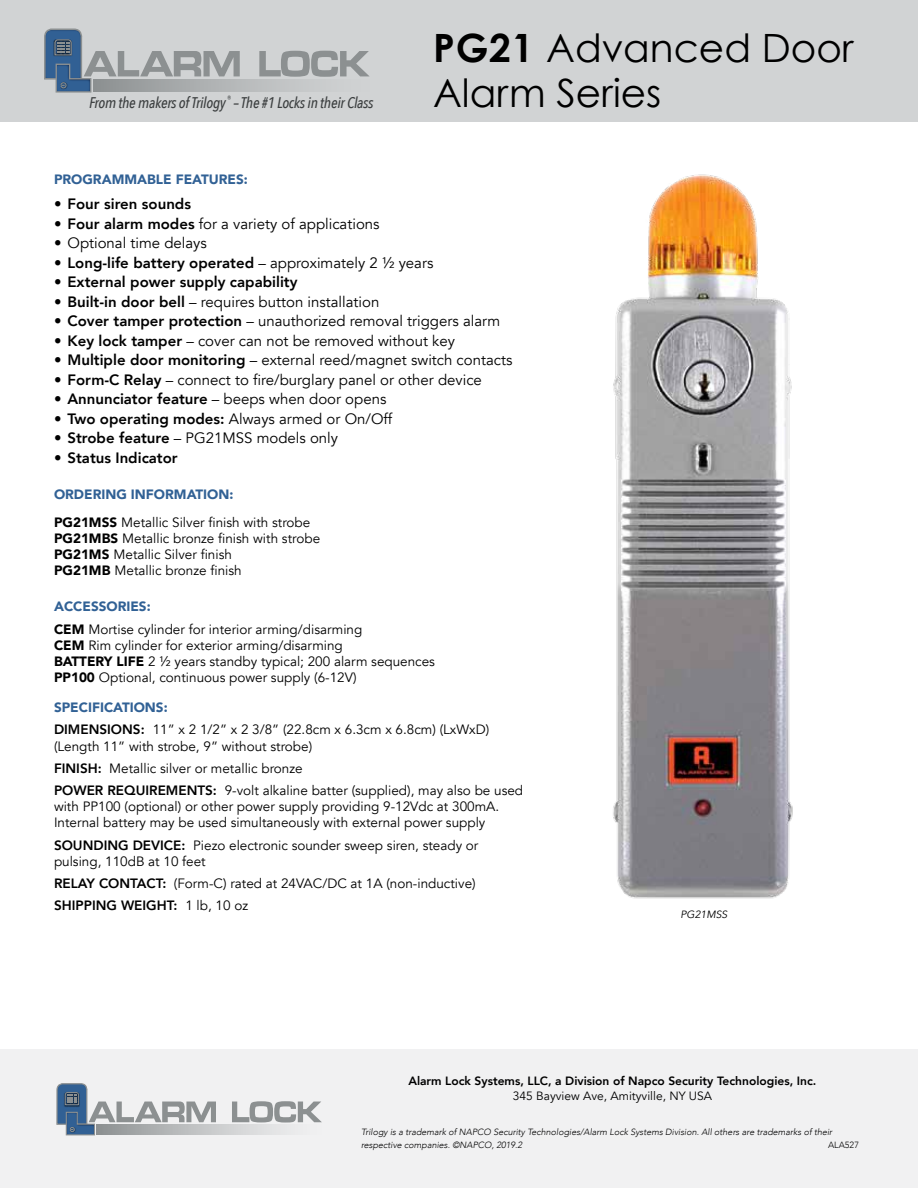
<style>
.page{position:relative;width:918px;height:1188px;background:#fff}
.page>*{position:absolute;margin:0;border:0;box-sizing:border-box;transform-origin:0 0}
.t1{font:39px "Century Gothic";color:#000}
.t2{font:italic 500 15.45px "Avenir Next Condensed";letter-spacing:-.02em;color:#3c3f40}
.t3{font:15px "Avenir";color:#000}
.t4{font:800 15px "Avenir";color:#000}
.t5{font:13.5px/16.2px "Avenir";color:#000}
.t6{font:900 13.5px "Avenir";color:#316195}
.t7{font:800 12px "Avenir";color:#000}
.t8{font:12px "Avenir";color:#000}
.t9{font:italic 10.5px "Avenir";color:#000}
.t10{font:italic 300 9px/12.8px "Avenir";color:#000}
.t11{font:300 9px "Avenir";color:#000}
.s1{font-weight:700}
.s2{font-weight:400}
.s3{font-weight:800}
.s4{font-weight:900;color:#316195}
.s5{font-weight:900}
</style>
<div class="page">
<div style="left:0;top:1049px;width:918px;height:139px;background:#f1f1f2"></div>
<div style="left:0;top:0;width:918px;height:122px;background:#d1d3d4"></div>
<svg style="left:259px;top:51px;width:111px;height:26px"></svg>
<svg style="left:44px;top:28px;width:196px;height:65px"></svg>
<svg style="left:94px;top:80px;width:212px;height:11px;background:#abaeaf"></svg>
<img style="left:613px;top:174px;width:180px;height:725px">
<svg style="left:232px;top:1101px;width:90px;height:22px"></svg>
<svg style="left:56px;top:1083px;width:160px;height:53px"></svg>
<svg style="left:97px;top:1125px;width:186px;height:9px;background:#bcbebf"></svg>
<p class="t2" style="left:89px;top:93px;width:286px">From the makers of Trilogy<sup>®</sup> – The #1 Locks in their Class</p>
<h1 class="t1" style="left:433px;top:24px;width:422px"><span class="s1">PG21</span> Advanced Door</h1>
<h1 class="t1" style="left:433px;top:69px;width:230px">Alarm Series</h1>
<p class="t6" style="left:54px;top:167px;width:195px">PROGRAMMABLE FEATURES:</p>
<p class="t4" style="left:54px;top:192px;width:139px"><span class="s2">•</span> Four siren sounds</p>
<p class="t3" style="left:54px;top:215px;width:327px">• <span class="s3">Four alarm modes</span> for a variety of applications</p>
<p class="t3" style="left:54px;top:234px;width:154px">• Optional time delays</p>
<p class="t4" style="left:54px;top:251px;width:381px"><span class="s2">•</span> Long-life battery operated <span class="s2">– approximately 2 ½ years</span></p>
<p class="t4" style="left:54px;top:270px;width:245px"><span class="s2">•</span> External power supply capability</p>
<p class="t3" style="left:54px;top:293px;width:327px">• <span class="s3">Built-in door bell</span> – requires button installation</p>
<p class="t3" style="left:54px;top:312px;width:448px">• <span class="s3">Cover tamper protection</span> – unauthorized removal triggers alarm</p>
<p class="t3" style="left:54px;top:332px;width:403px">• <span class="s3">Key lock tamper</span> – cover can not be removed without key</p>
<p class="t3" style="left:54px;top:351px;width:460px">• <span class="s3">Multiple door monitoring</span> – external reed/magnet switch contacts</p>
<p class="t3" style="left:54px;top:371px;width:429px">• <span class="s3">Form-C Relay</span> – connect to fire/burglary panel or other device</p>
<p class="t3" style="left:54px;top:390px;width:334px">• <span class="s3">Annunciator feature</span> – beeps when door opens</p>
<p class="t3" style="left:54px;top:410px;width:340px">• <span class="s3">Two operating modes:</span> Always armed or On/Off</p>
<p class="t3" style="left:54px;top:429px;width:286px">• <span class="s3">Strobe feature</span> – PG21MSS models only</p>
<p class="t4" style="left:54px;top:446px;width:125px"><span class="s2">•</span> Status Indicator</p>
<p class="t5" style="left:54px;top:480px;width:258px;line-height:28.2px"><span class="s4">ORDERING INFORMATION:<br></span><span class="s5">PG21MSS</span> Metallic Silver finish with strobe</p>
<p class="t5" style="left:54px;top:531px;width:268px"><span class="s5">PG21MBS</span> Metallic bronze finish with strobe<br><span class="s5">PG21MS</span> Metallic Silver finish<br><span class="s5">PG21MB</span> Metallic bronze finish</p>
<p class="t5" style="left:54px;top:596px;width:310px;line-height:22.2px"><span class="s4">ACCESSORIES:<br></span><span class="s5">CEM</span> Mortise cylinder for interior arming/disarming</p>
<p class="t5" style="left:54px;top:637px;width:383px"><span class="s5">CEM</span> Rim cylinder for exterior arming/disarming<br><span class="s5">BATTERY LIFE</span> 2 ½ years standby typical; 200 alarm sequences<br><span class="s5">PP100</span> Optional, continuous power supply (6-12V)</p>
<p class="t5" style="left:54px;top:697px;width:437px;line-height:22.2px"><span class="s4">SPECIFICATIONS:<br></span><span class="s3">DIMENSIONS:</span> 11” x 2 1/2” x 2 3/8” (22.8cm x 6.3cm x 6.8cm) (LxWxD)</p>
<p class="t5" style="left:54px;top:735px;width:471px;line-height:22.2px">(Length 11” with strobe, 9” without strobe)<br><span class="s3">FINISH:</span> Metallic silver or metallic bronze<br><span class="s3">POWER REQUIREMENTS:</span> 9-volt alkaline batter (supplied), may also be used</p>
<p class="t5" style="left:54px;top:799px;width:447px">with PP100 (optional) or other power supply providing 9-12Vdc at 300mA.<br>Internal battery may be used simultaneously with external power supply</p>
<p class="t5" style="left:54px;top:837px;width:426px"><span class="s3">SOUNDING DEVICE:</span> Piezo electronic sounder sweep siren, steady or pulsing, 110dB at 10 feet</p>
<p class="t5" style="left:54px;top:872px;width:423px;line-height:22.2px"><span class="s3">RELAY CONTACT:</span> (Form-C) rated at 24VAC/DC at 1A (non-inductive)<br><span class="s3">SHIPPING WEIGHT:</span> 1 lb, 10 oz</p>
<p class="t9" style="left:681px;top:908px;width:48px">PG21MSS</p>
<p class="t7" style="left:408px;top:1071px;width:409px">Alarm Lock Systems, LLC, a Division of Napco Security Technologies, Inc.</p>
<p class="t8" style="left:513px;top:1088px;width:201px">345 Bayview Ave, Amityville, NY USA</p>
<p class="t10" style="left:361px;top:1125px;width:473px">Trilogy is a trademark of NAPCO Security Technologies/Alarm Lock Systems Division. All others are trademarks of their respective companies. ©NAPCO, 2019.2</p>
<p class="t11" style="left:828px;top:1139px;width:32px">ALA527</p>
</div>
